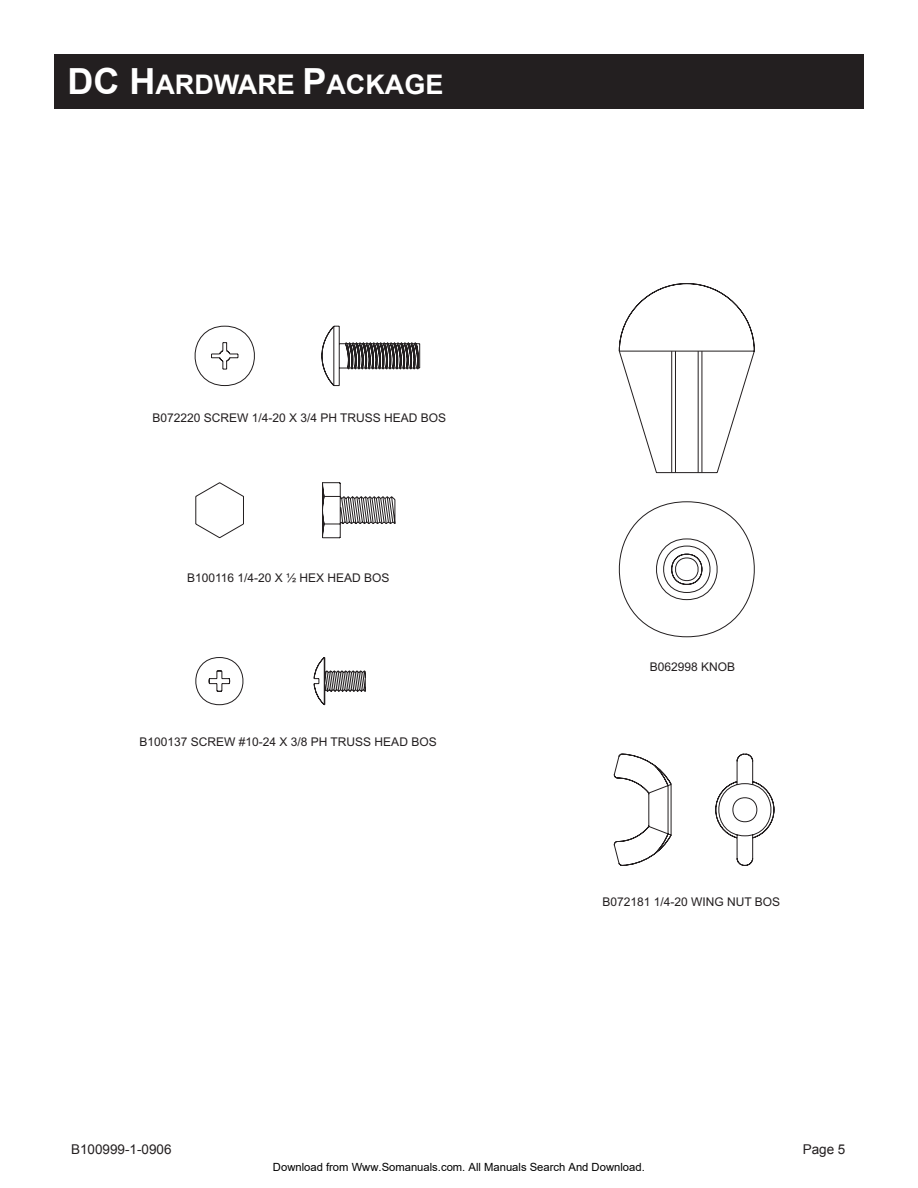
<style>
.page{position:relative;width:918px;height:1188px;background:#fff}
.page>*{position:absolute;margin:0;border:0;box-sizing:border-box;transform-origin:0 0}
.t1{font:700 27px "Arial";color:#fff}
.t2{font:13.5px "Arial";color:#231f20}
.t3{font:12px "Arial";color:#231f20}
.t4{font:11.25px "Arial";color:#000}
.s1{font-size:36px}
</style>
<div class="page">
<div style="left:54px;top:54px;width:810px;height:54px;background:#231f20"></div>
<svg style="left:195px;top:325px;width:127px;height:381px"></svg>
<svg style="left:322px;top:283px;width:453px;height:583px"></svg>
<h1 class="t1" style="left:68px;top:67px;width:377px"><span class="s1">DC H</span>ARDWARE <span class="s1">P</span>ACKAGE</h1>
<p class="t3" style="left:152px;top:410px;width:295px">B072220 SCREW 1/4-20 X 3/4 PH TRUSS HEAD BOS</p>
<p class="t3" style="left:187px;top:570px;width:204px">B100116 1/4-20 X ½ HEX HEAD BOS</p>
<p class="t3" style="left:139px;top:734px;width:299px">B100137 SCREW #10-24 X 3/8 PH TRUSS HEAD BOS</p>
<p class="t3" style="left:650px;top:659px;width:87px">B062998 KNOB</p>
<p class="t3" style="left:602px;top:894px;width:179px">B072181 1/4-20 WING NUT BOS</p>
<p class="t2" style="left:71px;top:1140px;width:102px">B100999-1-0906</p>
<p class="t2" style="left:803px;top:1140px;width:44px">Page 5</p>
<p class="t4" style="left:273px;top:1160px;width:373px">Download from Www.Somanuals.com. All Manuals Search And Download.</p>
</div>
